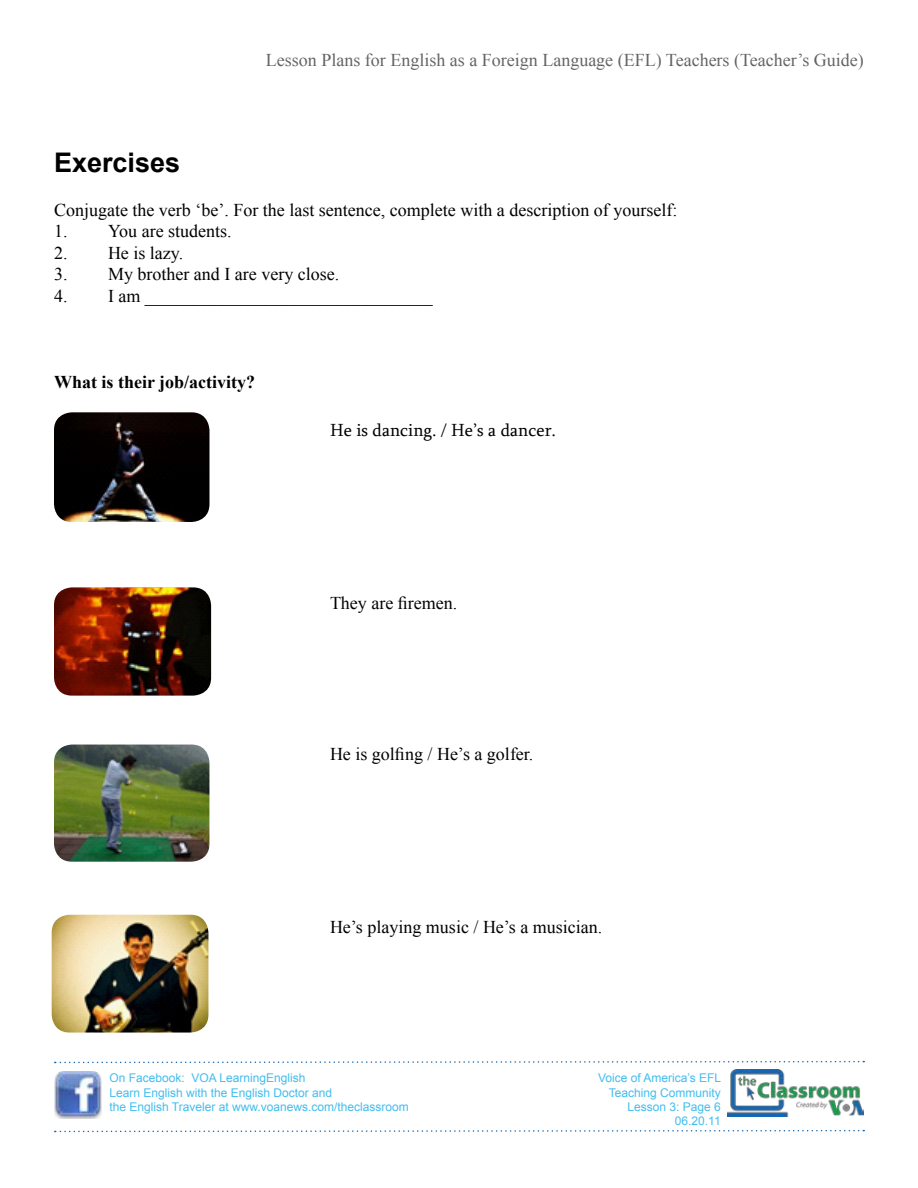
<style>
.page{position:relative;width:918px;height:1188px;background:#fff}
.page>*{position:absolute;margin:0;border:0;box-sizing:border-box;transform-origin:0 0}
.t1{font:700 27px "Arial";color:#000}
.t2{font:18px "Times New Roman";color:#000}
.t3{font:18px "Times New Roman";color:#636467}
.t4{font:18px "Sylfaen";color:#000}
.t5{font:700 18px "Times New Roman";color:#000}
.t6{font:12px/14.4px "Arial";color:#42bdee;text-align:right}
</style>
<div class="page">
<img style="left:727px;top:1070px;width:137px;height:47px">
<svg style="left:55px;top:1060px;width:809px;height:4px"></svg>
<img style="left:54px;top:1071px;width:48px;height:48px">
<svg style="left:55px;top:1129px;width:809px;height:4px"></svg>
<img style="left:54px;top:412px;width:155px;height:110px">
<img style="left:54px;top:587px;width:157px;height:109px">
<img style="left:54px;top:745px;width:155px;height:117px">
<img style="left:52px;top:915px;width:156px;height:118px">
<p class="t3" style="left:266px;top:48px;width:600px">Lesson Plans for English as a Foreign Language (EFL) Teachers (Teacher’s Guide)</p>
<h1 class="t1" style="left:54px;top:145px;width:128px">Exercises</h1>
<p class="t2" style="left:54px;top:197px;width:625px">Conjugate the verb ‘be’. For the last sentence, complete with a description of yourself:</p>
<p class="t2" style="left:54px;top:219px;width:179px">1. You are students.</p>
<p class="t2" style="left:54px;top:241px;width:131px">2. He is lazy.</p>
<p class="t2" style="left:54px;top:262px;width:287px">3. My brother and I are very close.</p>
<p class="t2" style="left:54px;top:284px;width:380px">4. I am ________________________________</p>
<p class="t5" style="left:54px;top:370px;width:203px">What is their job/activity?</p>
<p class="t4" style="left:330px;top:418px;width:228px">He is dancing. / He’s a dancer.</p>
<p class="t2" style="left:330px;top:591px;width:129px">They are firemen.</p>
<p class="t2" style="left:330px;top:742px;width:205px">He is golfing / He’s a golfer.</p>
<p class="t2" style="left:330px;top:915px;width:274px">He’s playing music / He’s a musician.</p>
<p class="t6" style="left:110px;top:1071px;width:301px;text-align:left">On Facebook: VOA LearningEnglish<br>Learn English with the English Doctor and<br>the English Traveler at www.voanews.com/theclassroom</p>
<p class="t6" style="left:598px;top:1071px;width:125px">Voice of America’s EFL<br>Teaching Community<br>Lesson 3: Page 6<br>06.20.11</p>
</div>
